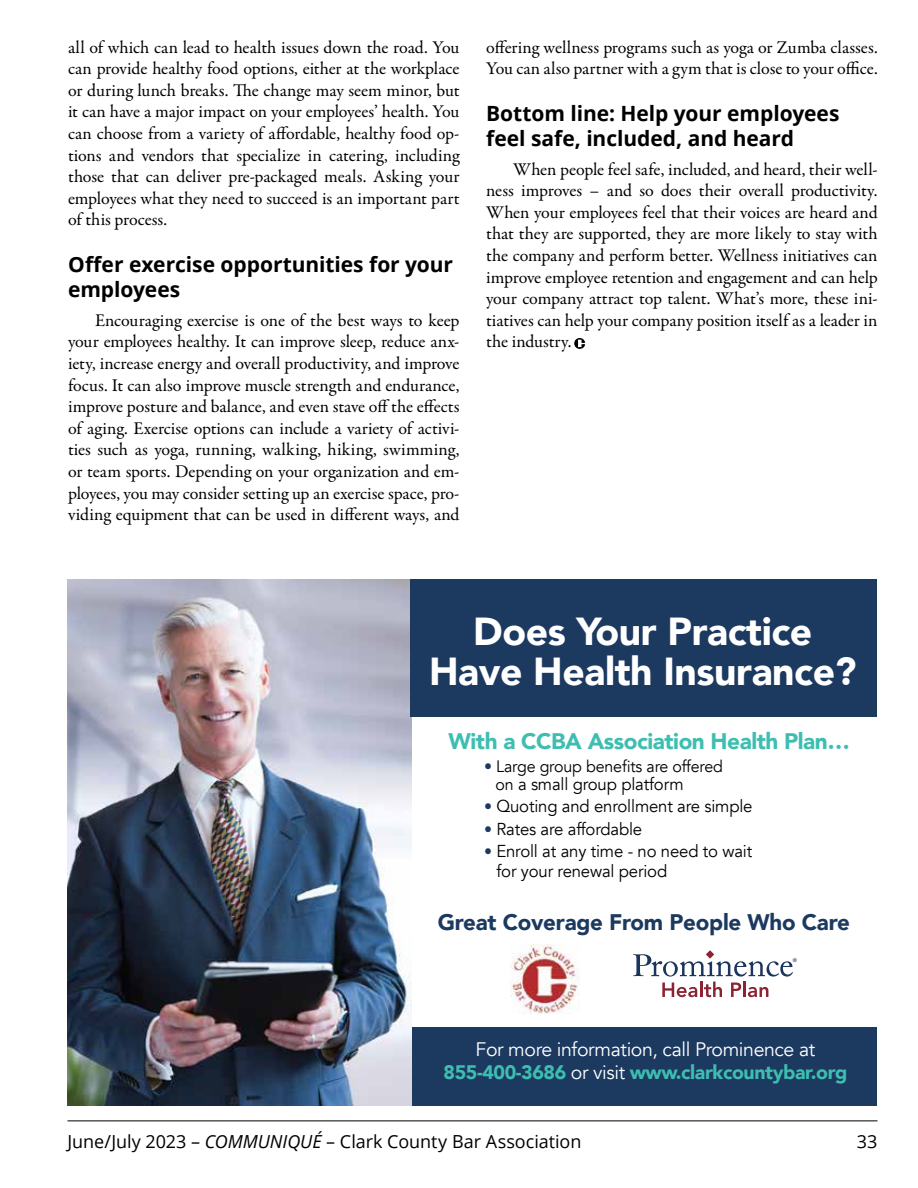
<style>
.page{position:relative;width:918px;height:1188px;background:#fff}
.page>*{position:absolute;margin:0;border:0;box-sizing:border-box;transform-origin:0 0}
.t1{font:900 39px/40.5px "Avenir";letter-spacing:-.01em;color:#fff;text-align:center}
.t2{font:900 22.5px "Avenir";letter-spacing:-.02em;color:#3ebeb1}
.t3{font:900 22.5px "Avenir";letter-spacing:-.01em;color:#1c3960}
.t4{font:700 21px/25.2px "Open Sans";letter-spacing:-.005em;color:#000}
.t5{font:19.5px/22.5px "Avenir";letter-spacing:-.02em;color:#fff;text-align:center}
.t6{font:18px/21.6px "Garamond Premr Pro";letter-spacing:-.005em;color:#000;text-align:justify}
.t7{font:18px "Open Sans";color:#000}
.t8{font:17.25px/19.5px "Avenir";letter-spacing:-.01em;color:#000}
.t9{font:16.5px "Avenir";letter-spacing:-.01em;color:#000}
.t10{font:500 5.25px "Avenir";color:#1c355e}
.s1{color:#1c3960}
.s2{font-size:16.5px}
.s3{font-size:16.5px;color:#1c3960}
.s4{font-weight:900;color:#3ebeb1}
.s5{font-style:italic}
</style>
<div class="page">
<hr style="left:68px;top:1120px;width:810px;height:1px;background:#000">
<svg style="left:574px;top:338px;width:11px;height:11px"></svg>
<img style="left:67px;top:579px;width:345px;height:527px">
<div style="left:413px;top:1027px;width:464px;height:79px;background:#1c3960"></div>
<svg style="left:633px;top:950px;width:160px;height:47px"></svg>
<img style="left:511px;top:945px;width:68px;height:68px">
<div style="left:411px;top:579px;width:466px;height:138px;background:#1c3960"></div>
<p class="t6" style="left:68px;top:37px;width:393px">all of which can lead to health issues down the road. You can provide healthy food options, either at the workplace or during lunch breaks. The change may seem minor, but it can have a major impact on your employees’ health. You can choose from a variety of affordable, healthy food op&shy;tions and vendors that specialize in catering, including those that can deliver pre-packaged meals. Asking your employees what they need to succeed is an important part of this process.</p>
<p class="t4" style="left:68px;top:251px;width:386px">Offer exercise opportunities for your employees</p>
<p class="t6" style="left:68px;top:310px;width:393px;text-indent:27px">Encouraging exercise is one of the best ways to keep your employees healthy. It can improve sleep, reduce anx&shy;iety, increase energy and overall productivity, and improve focus. It can also improve muscle strength and endurance, improve posture and balance, and even stave off the effects of aging. Exercise options can include a variety of activi&shy;ties such as yoga, running, walking, hiking, swimming, or team sports. Depending on your organization and em&shy;ployees, you may consider setting up an exercise space, pro&shy;viding equipment that can be used in different ways, and</p>
<p class="t6" style="left:486px;top:37px;width:393px">offering wellness programs such as yoga or Zumba classes.<br>You can also partner with a gym that is close to your office.</p>
<p class="t4" style="left:486px;top:100px;width:355px">Bottom line: Help your employees feel safe, included, and heard</p>
<p class="t6" style="left:486px;top:159px;width:393px;text-indent:27px">When people feel safe, included, and heard, their well&shy;ness improves – and so does their overall productivity.<br>When your employees feel that their voices are heard and that they are supported, they are more likely to stay with the company and perform better. Wellness initiatives can improve employee retention and engagement and can help your company attract top talent. What’s more, these ini&shy;tiatives can help your company position itself as a leader in the industry.</p>
<h1 class="t1" style="left:429px;top:610px;width:429px">Does Your Practice<br>Have Health Insurance?</h1>
<p class="t2" style="left:449px;top:722px;width:403px">With a CCBA Association Health Plan…</p>
<p class="t9" style="left:484px;top:756px;width:240px"><span class="s1">•</span> Large group benefits are offered</p>
<p class="t8" style="left:496px;top:774px;width:189px"><span class="s2">on</span> a small group platform</p>
<p class="t8" style="left:484px;top:797px;width:270px"><span class="s3">•</span> Quoting and enrollment are simple</p>
<p class="t8" style="left:484px;top:819px;width:160px"><span class="s3">•</span> Rates are affordable</p>
<p class="t8" style="left:497px;top:842px;width:257px;text-indent:-12px"><span class="s3">•</span> Enroll at any time - no need to wait for your renewal period</p>
<p class="t3" style="left:438px;top:902px;width:414px">Great Coverage From People Who Care</p>
<p class="t10" style="left:793px;top:955px;width:6px">®</p>
<p class="t5" style="left:444px;top:1039px;width:405px">For more information, call Prominence at<br><span class="s4">855-400-3686</span> or visit <span class="s4">www.clarkcountybar.org</span></p>
<p class="t7" style="left:68px;top:1129px;width:515px">June/July 2023 – <span class="s5">COMMUNIQUÉ</span> – Clark County Bar Association</p>
<p class="t7" style="left:857px;top:1129px;width:22px">33</p>
</div>
